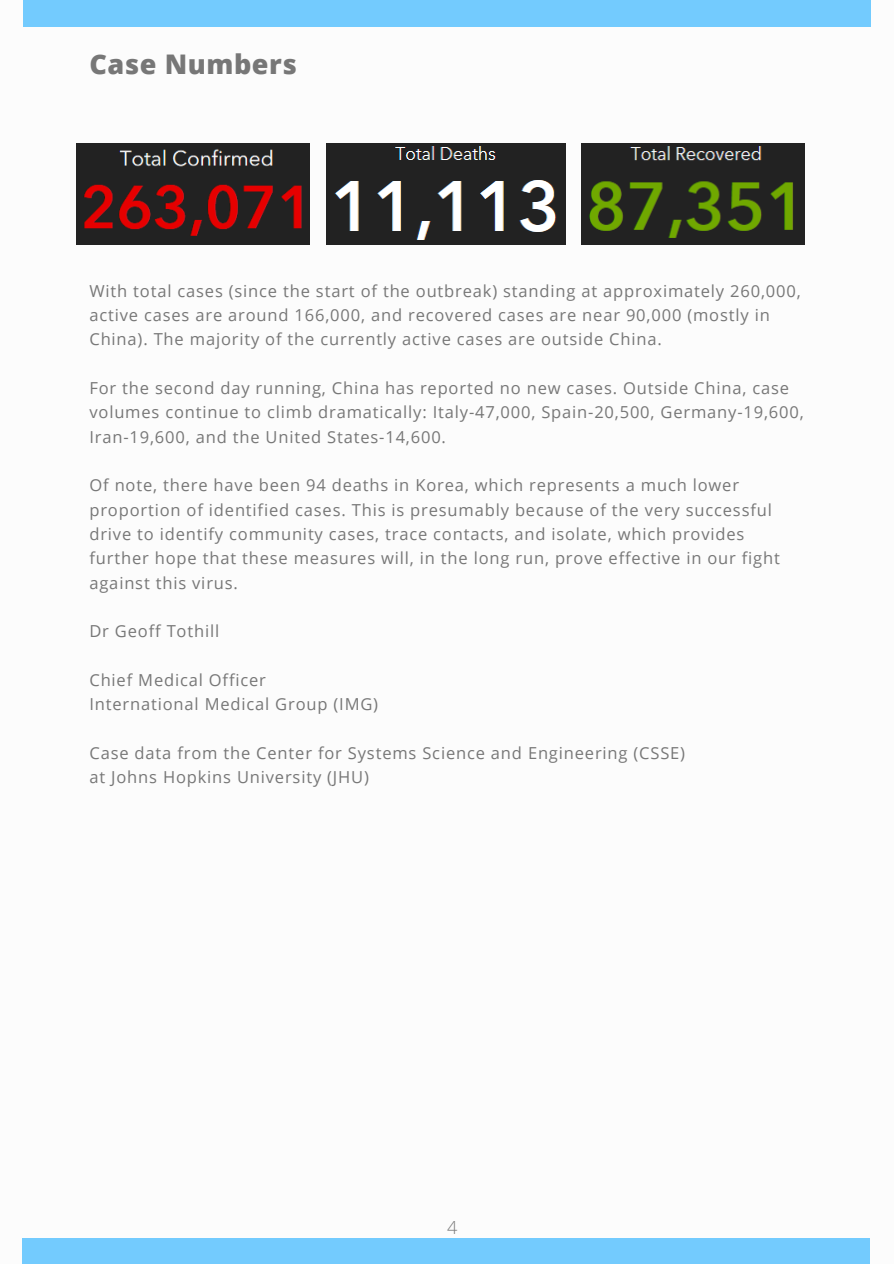
<style>
.page{position:relative;width:894px;height:1264px;background:#fff}
.page>*{position:absolute;margin:0;border:0;box-sizing:border-box;transform-origin:0 0}
.t1{font:800 27px "Open Sans";letter-spacing:.02em;color:#777}
.t2{font:300 18px "Open Sans";color:#777}
.t3{font:16.5px/24.3px "Open Sans";letter-spacing:.05em;color:#777}
</style>
<div class="page">
<div style="left:23px;top:0;width:847px;height:26px;background:#73cbfe"></div>
<div style="left:23px;top:1238px;width:846px;height:25px;background:#73cbfe"></div>
<img style="left:77px;top:144px;width:232px;height:100px">
<img style="left:326px;top:144px;width:239px;height:100px">
<img style="left:581px;top:144px;width:223px;height:100px">
<h1 class="t1" style="left:89px;top:45px;width:209px">Case Numbers</h1>
<p class="t3" style="left:89px;top:278px;width:712px">With total cases (since the start of the outbreak) standing at approximately 260,000, active cases are around 166,000, and recovered cases are near 90,000 (mostly in<br>China). The majority of the currently active cases are outside China.</p>
<p class="t3" style="left:89px;top:375px;width:715px">For the second day running, China has reported no new cases. Outside China, case volumes continue to climb dramatically: Italy-47,000, Spain-20,500, Germany-19,600,<br>Iran-19,600, and the United States-14,600.</p>
<p class="t3" style="left:89px;top:472px;width:691px">Of note, there have been 94 deaths in Korea, which represents a much lower proportion of identified cases. This is presumably because of the very successful drive to identify community cases, trace contacts, and isolate, which provides further hope that these measures will, in the long run, prove effective in our fight against this virus.</p>
<p class="t3" style="left:89px;top:618px;width:131px">Dr Geoff Tothill</p>
<p class="t3" style="left:89px;top:667px;width:290px">Chief Medical Officer<br>International Medical Group (IMG)</p>
<p class="t3" style="left:89px;top:740px;width:597px">Case data from the Center for Systems Science and Engineering (CSSE) at Johns Hopkins University (JHU)</p>
<p class="t2" style="left:447px;top:1215px;width:12px">4</p>
</div>
